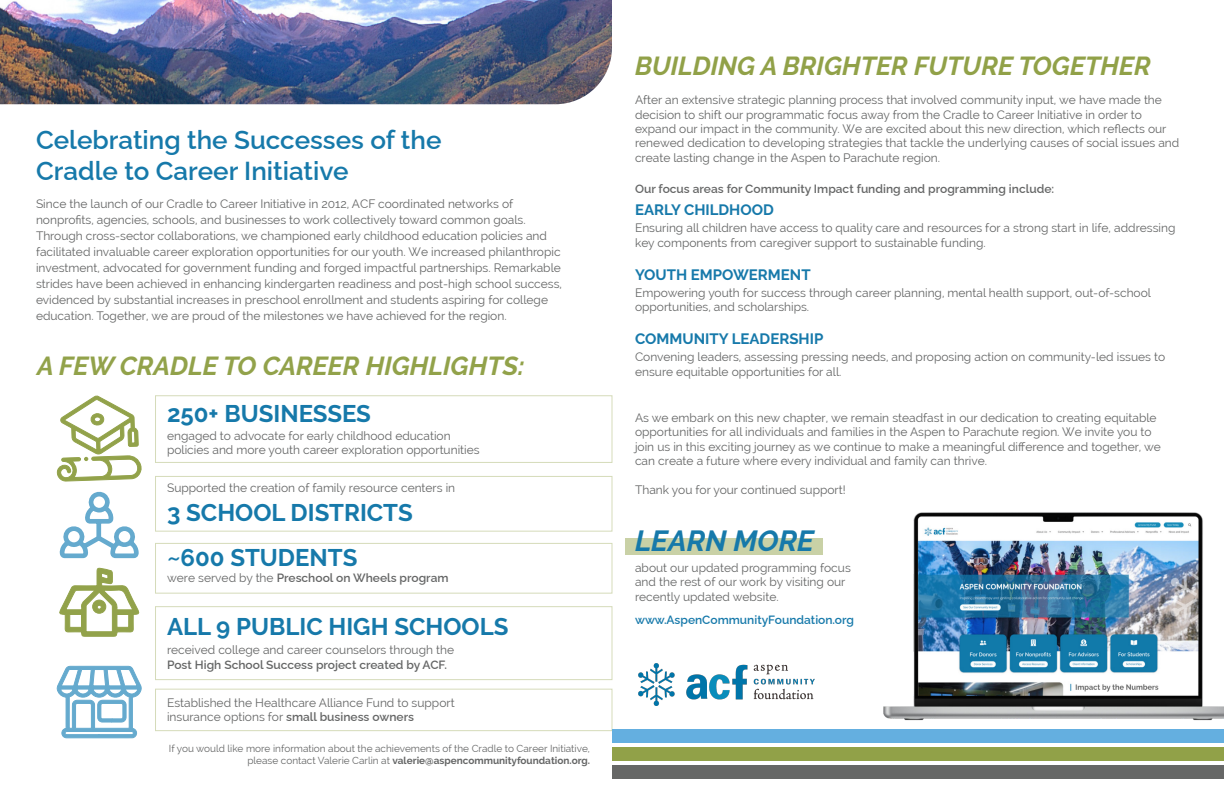
<style>
.page{position:relative;width:1224px;height:792px;background:#fff}
.page>*{position:absolute;margin:0;border:0;box-sizing:border-box;transform-origin:0 0}
.pull{font:italic 700 29px "Raleway";color:#1679aa}
.t1{font:100 26px/31.2px "Raleway";color:#1679aa}
.t2{font:italic 700 26px "Raleway";color:#91a148}
.pull-2{font:italic 700 26px "Raleway";color:#92a24a}
.pull-3{font:700 24px "Raleway";color:#1679aa}
.t3{font:700 15px "Raleway";color:#1679aa}
.pull-4{font:12px/14.4px "Raleway";color:#656666}
.t4{font:100 12px "Raleway";color:#656666}
.t5{font:100 12px "Raleway";color:#1679aa}
.t6{font:10px/12px "Raleway";color:#656666;text-align:right}
.s1{font-weight:400}
.s2{font-weight:100}
.s3{font-weight:700}
</style>
<div class="page">
<div style="left:626px;top:538px;width:197px;height:16px;background:#c9d1a6"></div>
<div style="left:155px;top:476px;width:457px;height:56px;border:1px solid #c1ca98"></div>
<div style="left:155px;top:543px;width:457px;height:51px;border:1px solid #c1ca98"></div>
<div style="left:155px;top:606px;width:457px;height:74px;border:1px solid #c1ca98"></div>
<div style="left:155px;top:689px;width:457px;height:42px;border:1px solid #c1ca98"></div>
<div style="left:155px;top:395px;width:457px;height:68px;border:1px solid #c1ca98"></div>
<img style="left:638px;top:663px;width:177px;height:42px">
<img style="left:883px;top:512px;width:341px;height:209px">
<img style="left:0;top:0;width:612px;height:104px">
<div style="left:612px;top:729px;width:612px;height:14px;background:#64afe0"></div>
<div style="left:612px;top:747px;width:612px;height:14px;background:#91a148"></div>
<div style="left:612px;top:765px;width:612px;height:14px;background:#666766"></div>
<svg style="left:56px;top:665px;width:86px;height:74px"></svg>
<svg style="left:57px;top:395px;width:85px;height:242px"></svg>
<p class="t1" style="left:36px;top:121px;width:407px">Celebrating the Successes of the<br>Cradle to Career Initiative</p>
<p class="pull-4" style="left:36px;top:196px;width:528px;line-height:16px">Since the launch of our Cradle to Career Initiative in 2012, ACF coordinated networks of nonprofits, agencies, schools, and businesses to work collectively toward common goals.<br>Through cross-sector collaborations, we championed early childhood education policies and facilitated invaluable career exploration opportunities for our youth. We increased philanthropic investment, advocated for government funding and forged impactful partnerships. Remarkable strides have been achieved in enhancing kindergarten readiness and post-high school success, evidenced by substantial increases in preschool enrollment and students aspiring for college education. Together, we are proud of the milestones we have achieved for the region.</p>
<p class="pull-2" style="left:37px;top:350px;width:489px">A FEW CRADLE TO CAREER HIGHLIGHTS:</p>
<p class="pull-3" style="left:167px;top:400px;width:205px">250+ BUSINESSES</p>
<p class="pull-4" style="left:167px;top:429px;width:314px">●engaged to advocate for early childhood education policies and more youth career exploration opportunities</p>
<p class="pull-4" style="left:167px;top:480px;width:290px">Supported the creation of family resource centers in●</p>
<p class="pull-3" style="left:167px;top:498px;width:247px">3 SCHOOL DISTRICTS</p>
<p class="pull-3" style="left:167px;top:544px;width:192px">~600 STUDENTS</p>
<p class="t4" style="left:167px;top:568px;width:283px"><span class="s1">were served by the</span> Preschool on Wheels program</p>
<p class="pull-3" style="left:167px;top:613px;width:343px">ALL 9 PUBLIC HIGH SCHOOLS</p>
<p class="pull-4" style="left:167px;top:643px;width:289px">received college and career counselors through the</p>
<p class="t4" style="left:167px;top:655px;width:281px">Post High School Success project created by ACF.</p>
<p class="pull-4" style="left:167px;top:695px;width:289px">●Established the Healthcare Alliance Fund to support insurance options for <span class="s2">small business owners</span></p>
<p class="t6" style="left:169px;top:742px;width:423px">If you would like more information about the achievements of the Cradle to Career Initiative, please contact Valerie Carlin at <span class="s3">valerie@aspencommunityfoundation.org.</span></p>
<p class="t2" style="left:635px;top:51px;width:517px">BUILDING A BRIGHTER FUTURE TOGETHER</p>
<p class="pull-4" style="left:635px;top:93px;width:546px">After an extensive strategic planning process that involved community input, we have made the decision to shift our programmatic focus away from the Cradle to Career Initiative in order to expand our impact in the community. We are excited about this new direction, which reflects our renewed dedication to developing strategies that tackle the underlying causes of social issues and create lasting change in the Aspen to Parachute region.</p>
<p class="t4" style="left:635px;top:179px;width:421px">Our focus areas for Community Impact funding and programming include:</p>
<p class="t3" style="left:635px;top:202px;width:140px">EARLY CHILDHOOD</p>
<p class="pull-4" style="left:635px;top:221px;width:542px">Ensuring all children have access to quality care and resources for a strong start in life, addressing key components from caregiver support to sustainable funding.</p>
<p class="pull-4" style="left:635px;top:285px;width:518px">Empowering youth for success through career planning, mental health support, out-of-school opportunities, and scholarships.</p>
<p class="pull-4" style="left:635px;top:350px;width:532px">Convening leaders, assessing pressing needs, and proposing action on community-led issues to ensure equitable opportunities for all.</p>
<p class="t3" style="left:635px;top:266px;width:177px">YOUTH EMPOWERMENT</p>
<p class="t3" style="left:635px;top:331px;width:190px">COMMUNITY LEADERSHIP</p>
<p class="pull-4" style="left:635px;top:411px;width:527px">As we embark on this new chapter, we remain steadfast in our dedication to creating equitable opportunities for all individuals and families in the Aspen to Parachute region. We invite you to join us in this exciting journey as we continue to make a meaningful difference and together, we can create a future where every individual and family can thrive.</p>
<p class="pull-4" style="left:635px;top:483px;width:212px">Thank you for your continued support!</p>
<p class="pull" style="left:635px;top:524px;width:181px">LEARN MORE</p>
<p class="pull-4" style="left:635px;top:560px;width:217px">about our updated programming focus and the rest of our work by visiting our recently updated website.</p>
<p class="t5" style="left:635px;top:610px;width:221px">www.AspenCommunityFoundation.org</p>
</div>
